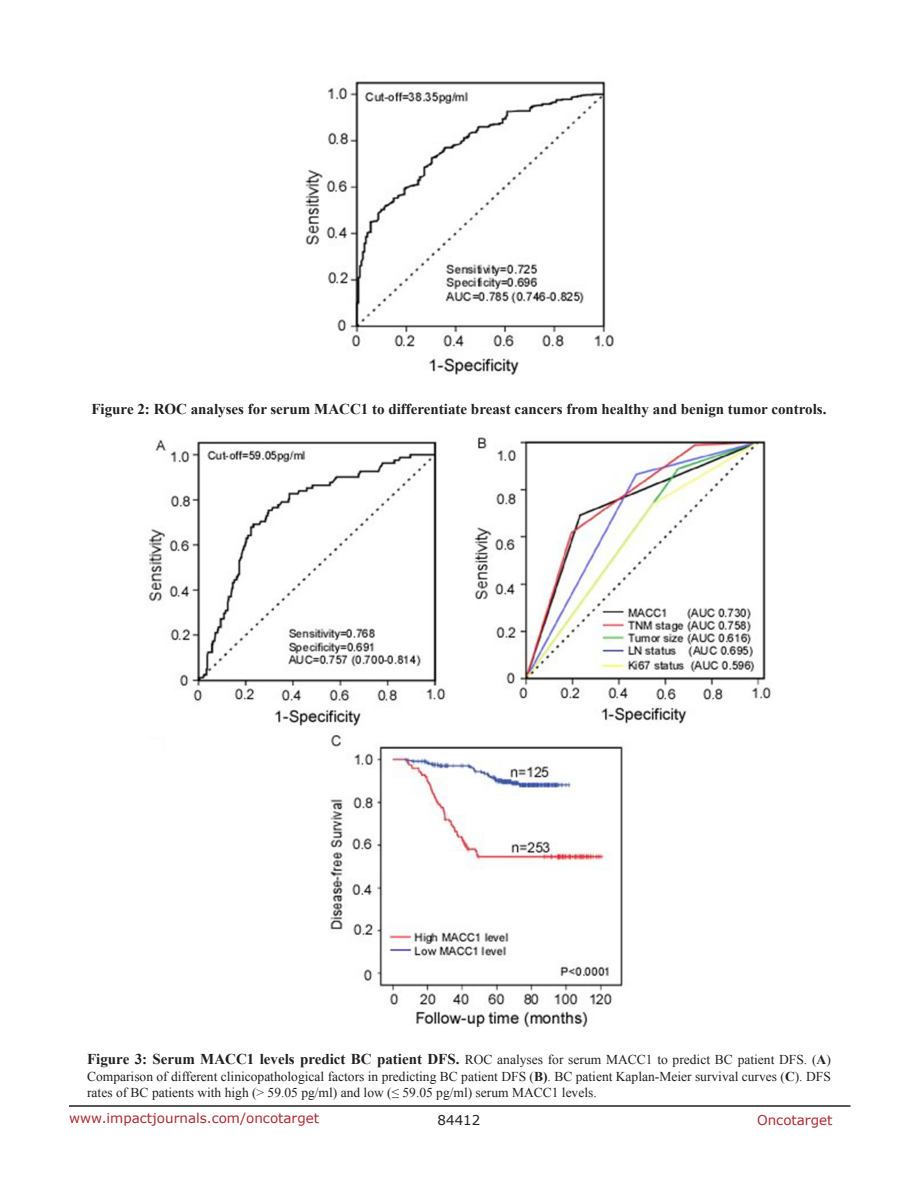
<style>
.page{position:relative;width:918px;height:1188px;background:#fff}
.page>*{position:absolute;margin:0;border:0;box-sizing:border-box;transform-origin:0 0}
.FigureText{font:700 15px "Times New Roman";color:#231f20}
.FigureText-2{font:13.5px/16.2px "Times New Roman";color:#231f20;text-align:justify}
.t1{font:13.5px "Verdana";color:#ac2b31}
.t2{font:13.5px "Verdana";color:#231f20}
.s1{font-weight:700;font-size:15px}
.s2{font-weight:700}
</style>
<div class="page">
<hr style="left:69px;top:1105px;width:781px;height:2px;background:#231f20">
<img style="left:305px;top:81px;width:308px;height:293px">
<img style="left:149px;top:435px;width:622px;height:591px">
<p class="FigureText" style="left:91px;top:398px;width:737px">Figure 2: ROC analyses for serum MACC1 to differentiate breast cancers from healthy and benign tumor controls.</p>
<p class="FigureText-2" style="left:87px;top:1052px;width:745px"><span class="s1">Figure 3: Serum MACC1 levels predict BC patient DFS.</span> ROC analyses for serum MACC1 to predict BC patient DFS. (<span class="s2">A</span>)<br>Comparison of different clinicopathological factors in predicting BC patient DFS (<span class="s2">B)</span>. BC patient Kaplan-Meier survival curves (<span class="s2">C</span>). DFS rates of BC patients with high (&gt; 59.05 pg/ml) and low (≤ 59.05 pg/ml) serum MACC1 levels.</p>
<p class="t1" style="left:69px;top:1109px;width:252px">www.impactjournals.com/oncotarget</p>
<p class="t2" style="left:438px;top:1111px;width:44px">84412</p>
<p class="t1" style="left:757px;top:1111px;width:77px">Oncotarget</p>
</div>
